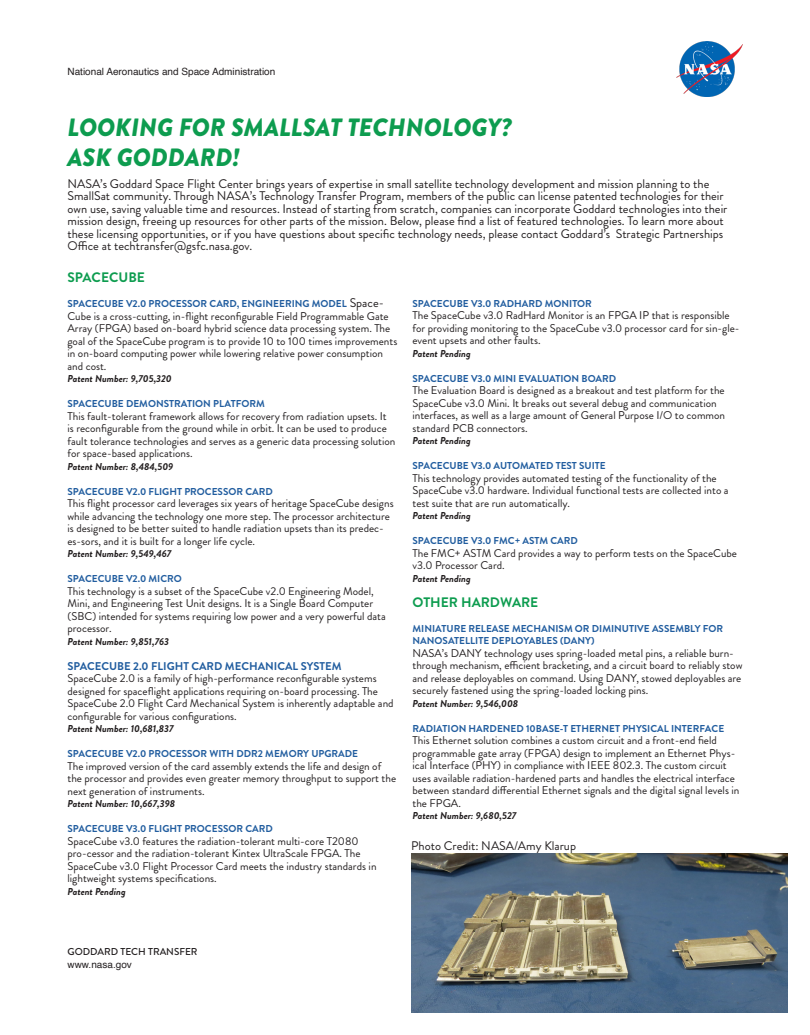
<style>
.page{position:relative;width:810px;height:1035px;background:#fff}
.page>*{position:absolute;margin:0;border:0;box-sizing:border-box;transform-origin:0 0}
.t1{font:italic 900 25px "Brandon Grotesque";color:#0d9c4f}
.t2{font:700 13.75px "Brandon Grotesque";color:#0d9c4f}
.t3{font:12.5px/12.5px "Brandon Grotesque";color:#231f20}
.t4{font:11.25px/12.5px "Brandon Grotesque";color:#231f20}
.t5{font:700 11.25px "Brandon Grotesque";color:#215d9f}
.t6{font:700 10px/12.5px "Brandon Grotesque";color:#215d9f}
.t7{font:italic 700 10px "Brandon Grotesque";color:#231f20}
.t8{font:10px "Helvetica";color:#231f20}
.t9{font:500 10px "Brandon Grotesque";color:#231f20}
.s1{font-weight:400;font-size:12.5px;color:#231f20}
</style>
<div class="page">
<img style="left:677px;top:42px;width:66px;height:55px">
<img style="left:411px;top:854px;width:377px;height:158px">
<p class="t8" style="left:68px;top:64px;width:209px">National Aeronautics and Space Administration</p>
<p class="t1" style="left:68px;top:109px;width:446px">LOOKING FOR SMALLSAT TECHNOLOGY?</p>
<p class="t1" style="left:68px;top:139px;width:174px">ASK GODDARD!</p>
<p class="t3" style="left:68px;top:177px;width:643px">NASA’s Goddard Space Flight Center brings years of expertise in small satellite technology development and mission planning to the</p>
<p class="t3" style="left:68px;top:190px;width:658px">SmallSat community. Through NASA’s Technology Transfer Program, members of the public can license patented technologies for their</p>
<p class="t3" style="left:68px;top:202px;width:662px">own use, saving valuable time and resources. Instead of starting from scratch, companies can incorporate Goddard technologies into their</p>
<p class="t3" style="left:68px;top:215px;width:658px">mission design, freeing up resources for other parts of the mission. Below, please find a list of featured technologies. To learn more about</p>
<p class="t3" style="left:68px;top:227px;width:657px">these licensing opportunities, or if you have questions about specific technology needs, please contact Goddard’s Strategic Partnerships<br>Office at techtransfer@gsfc.nasa.gov.</p>
<p class="t2" style="left:68px;top:268px;width:79px">SPACECUBE</p>
<p class="t6" style="left:68px;top:298px;width:318px">SPACECUBE V2.0 PROCESSOR CARD, ENGINEERING MODEL <span class="s1">Space-</span></p>
<p class="t4" style="left:68px;top:310px;width:331px">Cube is a cross-cutting, in-flight reconfigurable Field Programmable Gate Array (FPGA) based on-board hybrid science data processing system. The goal of the SpaceCube program is to provide 10 to 100 times improvements in on-board computing power while lowering relative power consumption and cost.</p>
<p class="t7" style="left:68px;top:372px;width:106px">Patent Number: 9,705,320</p>
<p class="t6" style="left:68px;top:398px;width:199px">SPACECUBE DEMONSTRATION PLATFORM</p>
<p class="t4" style="left:68px;top:410px;width:329px">This fault-tolerant framework allows for recovery from radiation upsets. It is reconfigurable from the ground while in orbit. It can be used to produce fault tolerance technologies and serves as a generic data processing solution for space-based applications.</p>
<p class="t7" style="left:68px;top:459px;width:107px">Patent Number: 8,484,509</p>
<p class="t6" style="left:68px;top:485px;width:207px">SPACECUBE V2.0 FLIGHT PROCESSOR CARD</p>
<p class="t4" style="left:68px;top:497px;width:328px">This flight processor card leverages six years of heritage SpaceCube designs while advancing the technology one more step. The processor architecture is designed to be better suited to handle radiation upsets than its predec&shy;es-sors, and it is built for a longer life cycle.</p>
<p class="t7" style="left:68px;top:547px;width:106px">Patent Number: 9,549,467</p>
<p class="t6" style="left:68px;top:573px;width:116px">SPACECUBE V2.0 MICRO</p>
<p class="t4" style="left:68px;top:585px;width:320px">This technology is a subset of the SpaceCube v2.0 Engineering Model, Mini, and Engineering Test Unit designs. It is a Single Board Computer (SBC) intended for systems requiring low power and a very powerful data processor.</p>
<p class="t7" style="left:68px;top:634px;width:103px">Patent Number: 9,851,763</p>
<p class="t5" style="left:68px;top:658px;width:276px">SPACECUBE 2.0 FLIGHT CARD MECHANICAL SYSTEM</p>
<p class="t4" style="left:68px;top:672px;width:328px">SpaceCube 2.0 is a family of high-performance reconfigurable systems designed for spaceflight applications requiring on-board processing. The SpaceCube 2.0 Flight Card Mechanical System is inherently adaptable and configurable for various configurations.</p>
<p class="t7" style="left:68px;top:722px;width:108px">Patent Number: 10,681,837</p>
<p class="t6" style="left:68px;top:748px;width:292px">SPACECUBE V2.0 PROCESSOR WITH DDR2 MEMORY UPGRADE</p>
<p class="t4" style="left:68px;top:760px;width:330px">The improved version of the card assembly extends the life and design of the processor and provides even greater memory throughput to support the next generation of instruments.</p>
<p class="t7" style="left:68px;top:797px;width:109px">Patent Number: 10,667,398</p>
<p class="t6" style="left:68px;top:823px;width:207px">SPACECUBE V3.0 FLIGHT PROCESSOR CARD</p>
<p class="t4" style="left:68px;top:835px;width:311px">SpaceCube v3.0 features the radiation-tolerant multi-core T2080 pro-cessor and the radiation-tolerant Kintex UltraScale FPGA. The SpaceCube v3.0 Flight Processor Card meets the industry standards in lightweight systems specifications.</p>
<p class="t7" style="left:68px;top:884px;width:60px">Patent Pending</p>
<p class="t6" style="left:412px;top:297px;width:181px">SPACECUBE V3.0 RADHARD MONITOR</p>
<p class="t4" style="left:412px;top:309px;width:329px">The SpaceCube v3.0 RadHard Monitor is an FPGA IP that is responsible for providing monitoring to the SpaceCube v3.0 processor card for sin-gle&shy;event upsets and other faults.</p>
<p class="t7" style="left:412px;top:346px;width:60px">Patent Pending</p>
<p class="t6" style="left:412px;top:372px;width:205px">SPACECUBE V3.0 MINI EVALUATION BOARD</p>
<p class="t4" style="left:412px;top:384px;width:314px">The Evaluation Board is designed as a breakout and test platform for the SpaceCube v3.0 Mini. It breaks out several debug and communication interfaces, as well as a large amount of General Purpose I/O to common standard PCB connectors.</p>
<p class="t7" style="left:412px;top:434px;width:60px">Patent Pending</p>
<p class="t6" style="left:412px;top:460px;width:195px">SPACECUBE V3.0 AUTOMATED TEST SUITE</p>
<p class="t4" style="left:412px;top:472px;width:318px">This technology provides automated testing of the functionality of the<br>SpaceCube v3.0 hardware. Individual functional tests are collected into a test suite that are run automatically.</p>
<p class="t7" style="left:412px;top:509px;width:60px">Patent Pending</p>
<p class="t6" style="left:412px;top:535px;width:167px">SPACECUBE V3.0 FMC+ ASTM CARD</p>
<p class="t4" style="left:412px;top:547px;width:326px">The FMC+ ASTM Card provides a way to perform tests on the SpaceCube v3.0 Processor Card.</p>
<p class="t7" style="left:413px;top:571px;width:60px">Patent Pending</p>
<p class="t2" style="left:413px;top:592px;width:127px">OTHER HARDWARE</p>
<p class="t6" style="left:413px;top:622px;width:312px">MINIATURE RELEASE MECHANISM OR DIMINUTIVE ASSEMBLY FOR<br>NANOSATELLITE DEPLOYABLES (DANY)</p>
<p class="t4" style="left:413px;top:647px;width:332px">NASA’s DANY technology uses spring-loaded metal pins, a reliable burn&shy;through mechanism, efficient bracketing, and a circuit board to reliably stow and release deployables on command. Using DANY, stowed deployables are securely fastened using the spring-loaded locking pins.</p>
<p class="t7" style="left:413px;top:696px;width:107px">Patent Number: 9,546,008</p>
<p class="t6" style="left:413px;top:722px;width:313px">RADIATION HARDENED 10BASE-T ETHERNET PHYSICAL INTERFACE</p>
<p class="t4" style="left:413px;top:734px;width:328px">This Ethernet solution combines a custom circuit and a front-end field programmable gate array (FPGA) design to implement an Ethernet Phys&shy;ical Interface (PHY) in compliance with IEEE 802.3. The custom circuit uses available radiation-hardened parts and handles the electrical interface between standard differential Ethernet signals and the digital signal levels in the FPGA.</p>
<p class="t7" style="left:413px;top:809px;width:105px">Patent Number: 9,680,527</p>
<p class="t3" style="left:411px;top:840px;width:166px">Photo Credit: NASA/Amy Klarup</p>
<p class="t9" style="left:68px;top:945px;width:132px">GODDARD TECH TRANSFER</p>
<p class="t8" style="left:68px;top:956px;width:66px">www.nasa.gov</p>
</div>
